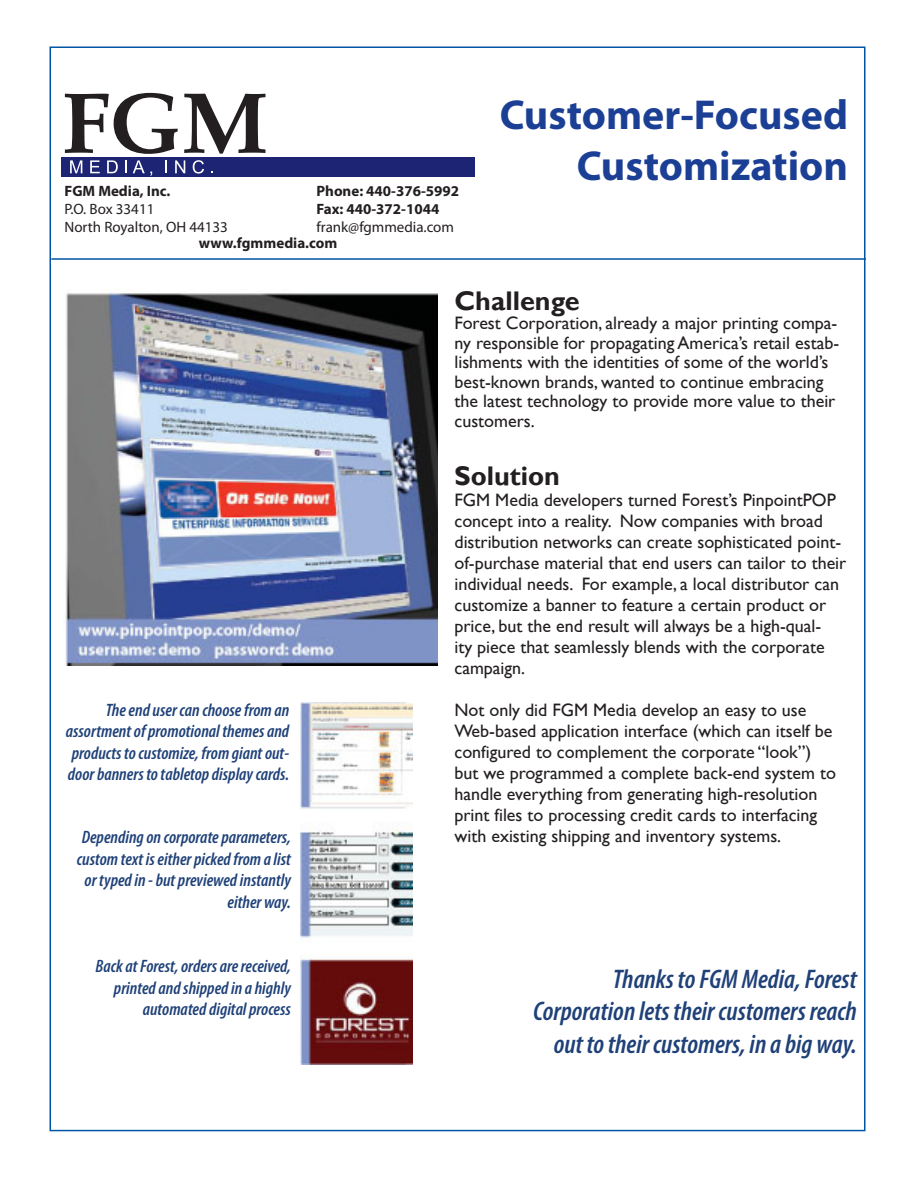
<style>
.page{position:relative;width:918px;height:1188px;background:#fff}
.page>*{position:absolute;margin:0;border:0;box-sizing:border-box;transform-origin:0 0}
.t1{font:700 42px/50.4px "Myriad Pro";color:#1b3f94;text-align:right}
.t2{font:italic 600 condensed 27px/32.4px "Myriad Pro";color:#1f4178;text-align:right}
.t3{font:700 27px "Gill Sans";color:#231f20}
.t4{font:18px/21px "Gill Sans";color:#231f20}
.t5{font:italic 600 condensed 18px/21.6px "Myriad Pro";color:#1f4178;text-align:right}
.t6{font:700 15px "Myriad Pro";color:#231f20}
.t7{font:15px "Myriad Pro";color:#231f20}
</style>
<div class="page">
<hr style="left:51px;top:258px;width:815px;height:2px;background:#0155a5">
<div style="left:62px;top:158px;width:413px;height:19px;background:#1e2474"></div>
<svg style="left:70px;top:160px;width:12px;height:13px"></svg>
<svg style="left:90px;top:160px;width:10px;height:13px"></svg>
<svg style="left:107px;top:160px;width:11px;height:13px"></svg>
<svg style="left:125px;top:160px;width:2px;height:13px"></svg>
<svg style="left:133px;top:160px;width:19px;height:16px"></svg>
<svg style="left:165px;top:160px;width:2px;height:13px"></svg>
<svg style="left:175px;top:160px;width:10px;height:13px"></svg>
<svg style="left:193px;top:160px;width:11px;height:14px"></svg>
<svg style="left:65px;top:93px;width:113px;height:61px"></svg>
<svg style="left:184px;top:94px;width:81px;height:60px"></svg>
<img style="left:63px;top:292px;width:375px;height:374px">
<img style="left:300px;top:702px;width:112px;height:363px">
<p class="t6" style="left:64px;top:182px;width:107px">FGM Media, Inc.</p>
<p class="t7" style="left:64px;top:201px;width:91px">P.O. Box 33411</p>
<p class="t7" style="left:64px;top:219px;width:165px">North Royalton, OH 44133</p>
<p class="t6" style="left:316px;top:182px;width:144px">Phone: 440-376-5992</p>
<p class="t6" style="left:316px;top:200px;width:124px">Fax: 440-372-1044</p>
<p class="t7" style="left:316px;top:219px;width:139px">frank@fgmmedia.com</p>
<p class="t6" style="left:199px;top:234px;width:140px">www.fgmmedia.com</p>
<p class="t1" style="left:500px;top:90px;width:350px">Customer-Focused<br>Customization</p>
<p class="t5" style="left:66px;top:699px;width:225px">The end user can choose from an assortment of promotional themes and products to customize, from giant out&shy;door banners to tabletop display cards.</p>
<p class="t5" style="left:77px;top:827px;width:216px">Depending on corporate parameters, custom text is either picked from a list or typed in - but previewed instantly either way.</p>
<p class="t3" style="left:454px;top:285px;width:127px">Challenge</p>
<p class="t4" style="left:454px;top:313px;width:386px;line-height:19.5px">Forest Corporation, already a major printing compa&shy;ny responsible for propagating America’s retail estab&shy;lishments with the identities of some of the world’s best-known brands, wanted to continue embracing the latest technology to provide more value to their customers.</p>
<p class="t3" style="left:454px;top:460px;width:107px">Solution</p>
<p class="t4" style="left:454px;top:489px;width:393px">FGM Media developers turned Forest’s PinpointPOP concept into a reality. Now companies with broad distribution networks can create sophisticated point&shy;of-purchase material that end users can tailor to their individual needs. For example, a local distributor can customize a banner to feature a certain product or price, but the end result will always be a high-qual-<br>ity piece that seamlessly blends with the corporate campaign.</p>
<p class="t4" style="left:454px;top:699px;width:383px">Not only did FGM Media develop an easy to use Web-based application interface (which can itself be configured to complement the corporate “look”) but we programmed a complete back-end system to handle everything from generating high-resolution print files to processing credit cards to interfacing with existing shipping and inventory systems.</p>
<p class="t5" style="left:96px;top:956px;width:197px">Back at Forest, orders are received, printed and shipped in a highly automated digital process</p>
<p class="t2" style="left:533px;top:963px;width:325px">Thanks to FGM Media, Forest<br>Corporation lets their customers reach out to their customers, in a big way.</p>
</div>
